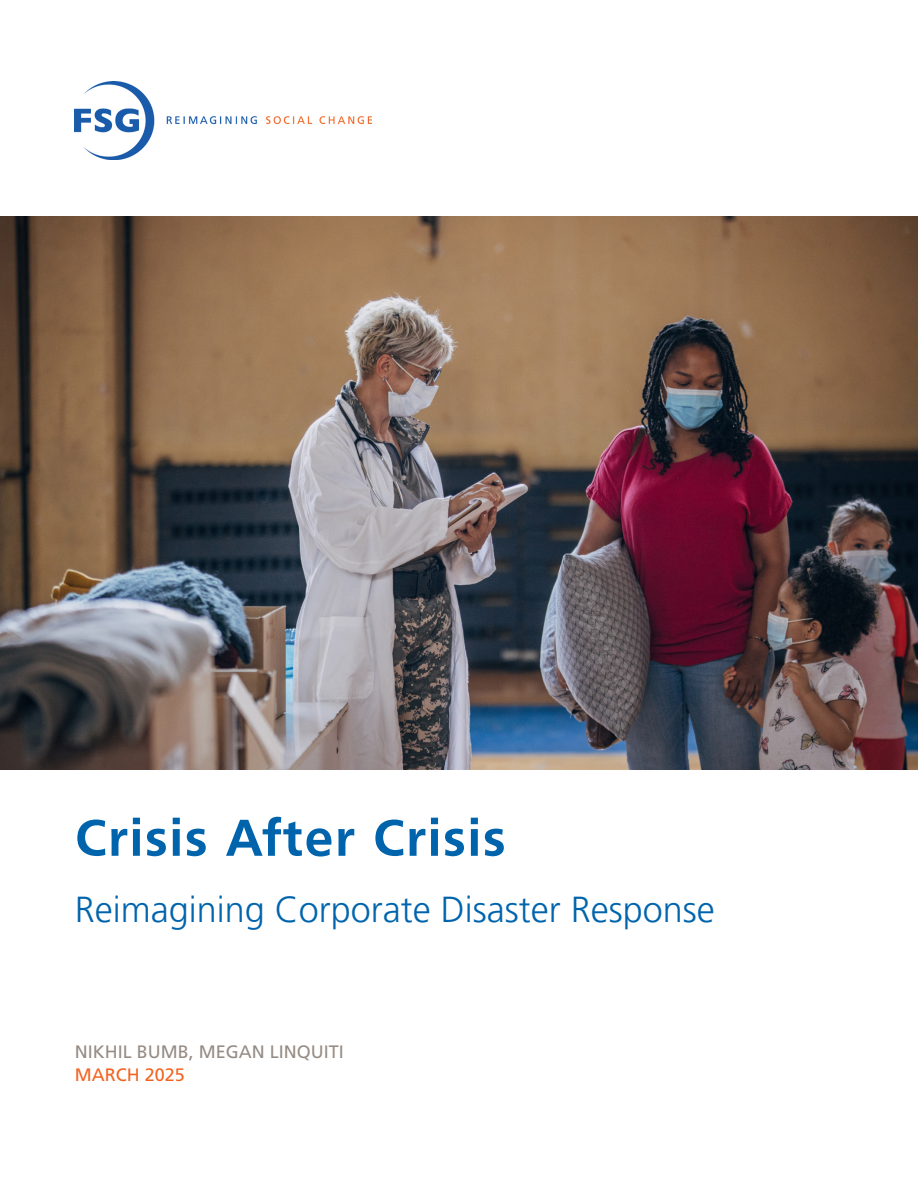
<style>
.page{position:relative;width:918px;height:1188px;background:#fff}
.page>*{position:absolute;margin:0;border:0;box-sizing:border-box;transform-origin:0 0}
.cover_photo-sub2{font:700 54px "Frutiger";letter-spacing:.025em;color:#0064ad}
.cover_photo-sub2-2{font:300 36px "Frutiger LT Pro";color:#0064ad}
.cover_photo-author2{font:18px "Frutiger LT Std";color:#978c84}
.cover_photo-author2-2{font:18px "Frutiger LT Std";color:#f36421}
</style>
<div class="page">
<img style="left:74px;top:81px;width:297px;height:79px">
<img style="left:0;top:216px;width:918px;height:554px">
<p class="cover_photo-sub2" style="left:75px;top:807px;width:433px">Crisis After Crisis</p>
<p class="cover_photo-sub2-2" style="left:75px;top:888px;width:642px">Reimagining Corporate Disaster Response</p>
<p class="cover_photo-author2" style="left:75px;top:1041px;width:271px">NIKHIL BUMB, MEGAN LINQUITI</p>
<p class="cover_photo-author2-2" style="left:75px;top:1064px;width:112px">MARCH 2025</p>
</div>
